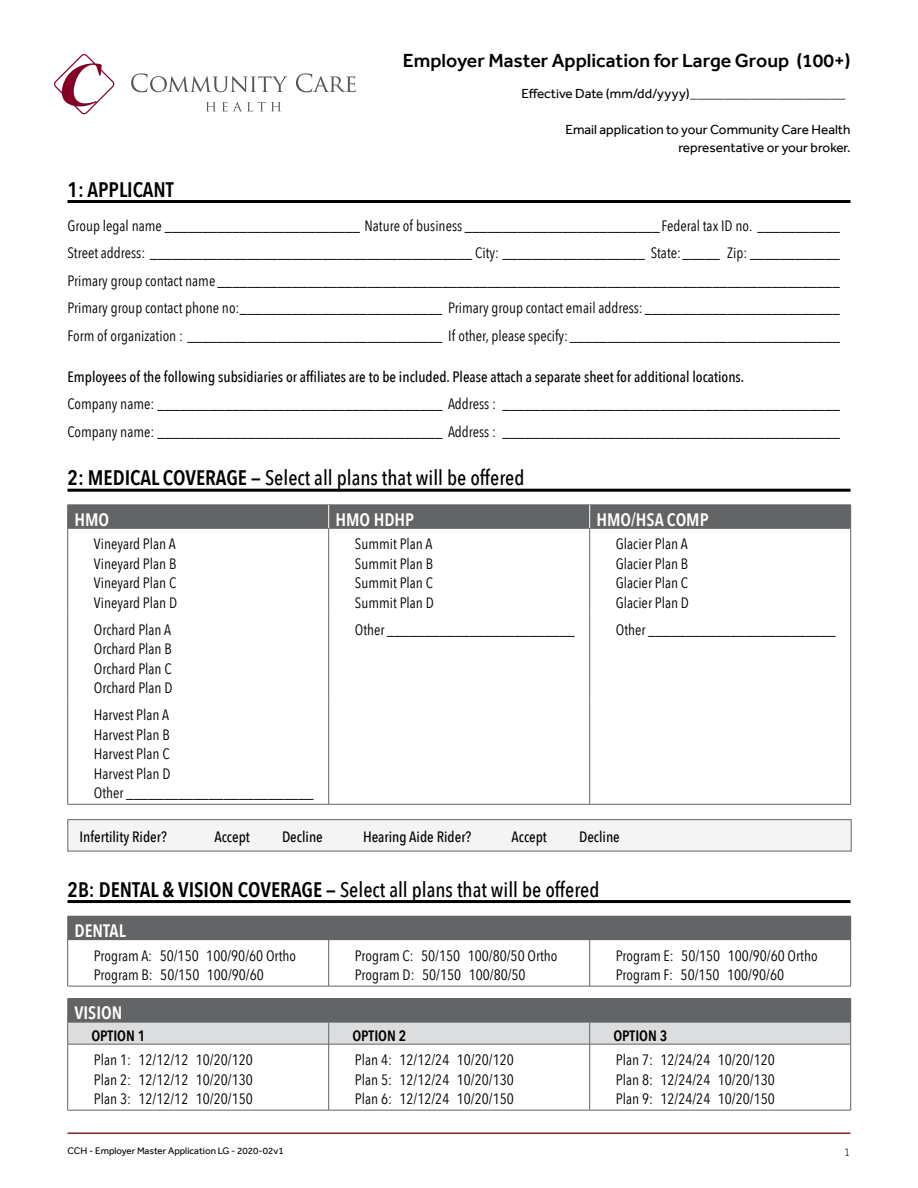
<style>
.page{position:relative;width:918px;height:1188px;background:#fff}
.page>*{position:absolute;margin:0;border:0;box-sizing:border-box;transform-origin:0 0}
.t1{font:500 21px "Avenir Next Condensed";color:#000}
.t2{font:600 21px "Avenir Next Condensed";color:#000}
.t3{font:500 19.5px "Effra";color:#000}
.t4{font:600 18px "Avenir Next Condensed";color:#fff}
.t5{font:15px/19.5px "Avenir Next Condensed";color:#000;text-align:justify}
.t6{font:500 15px "Avenir Next Condensed";color:#000}
.t7{font:600 15px "Avenir Next Condensed";color:#000}
.t8{font:13.5px/18px "Effra";color:#000;text-align:right}
.t9{font:300 12px "Effra";color:#000}
.t10{font:9.75px "Effra";color:#000}
.s1{font-weight:600}
</style>
<div class="page">
<hr style="left:68px;top:1132px;width:782px;height:2px;background:#802529">
<svg style="left:131px;top:73px;width:156px;height:19px"></svg>
<svg style="left:296px;top:73px;width:60px;height:19px"></svg>
<svg style="left:206px;top:102px;width:10px;height:9px"></svg>
<svg style="left:222px;top:102px;width:59px;height:9px"></svg>
<svg style="left:54px;top:54px;width:60px;height:60px"></svg>
<div style="left:68px;top:916px;width:783px;height:24px;background:#636466"></div>
<svg style="left:67px;top:916px;width:1px;height:23px"></svg>
<hr style="left:67px;top:940px;width:1px;height:46px;background:#636466">
<hr style="left:328px;top:940px;width:1px;height:46px;background:#636466">
<hr style="left:589px;top:940px;width:1px;height:46px;background:#636466">
<hr style="left:850px;top:940px;width:1px;height:46px;background:#636466">
<hr style="left:68px;top:986px;width:261px;height:1px;background:#636466">
<hr style="left:329px;top:986px;width:261px;height:1px;background:#636466">
<hr style="left:590px;top:986px;width:261px;height:1px;background:#636466">
<div style="left:68px;top:819px;width:783px;height:32px;background:#f4f4f5;border:1px solid #636466"></div>
<hr style="left:68px;top:200px;width:782px;height:3px;background:#000">
<hr style="left:68px;top:489px;width:782px;height:3px;background:#000">
<hr style="left:68px;top:528px;width:261px;height:1px;background:#636466">
<hr style="left:67px;top:528px;width:1px;height:86px;background:#636466">
<hr style="left:329px;top:528px;width:261px;height:1px;background:#636466">
<hr style="left:328px;top:528px;width:1px;height:86px;background:#636466">
<hr style="left:590px;top:528px;width:261px;height:1px;background:#636466">
<hr style="left:589px;top:528px;width:1px;height:86px;background:#636466">
<hr style="left:850px;top:528px;width:1px;height:86px;background:#636466">
<hr style="left:67px;top:614px;width:1px;height:85px;background:#636466">
<hr style="left:328px;top:614px;width:1px;height:85px;background:#636466">
<hr style="left:589px;top:614px;width:1px;height:85px;background:#636466">
<hr style="left:850px;top:614px;width:1px;height:85px;background:#636466">
<hr style="left:67px;top:699px;width:1px;height:105px;background:#636466">
<hr style="left:328px;top:699px;width:1px;height:105px;background:#636466">
<hr style="left:589px;top:699px;width:1px;height:105px;background:#636466">
<hr style="left:850px;top:699px;width:1px;height:105px;background:#636466">
<hr style="left:68px;top:804px;width:261px;height:1px;background:#636466">
<hr style="left:329px;top:804px;width:261px;height:1px;background:#636466">
<hr style="left:590px;top:804px;width:261px;height:1px;background:#636466">
<div style="left:67px;top:505px;width:784px;height:23px;background:#636466"></div>
<hr style="left:68px;top:900px;width:782px;height:3px;background:#000">
<hr style="left:68px;top:998px;width:261px;height:1px;background:#636466">
<hr style="left:329px;top:998px;width:261px;height:1px;background:#636466">
<hr style="left:590px;top:998px;width:261px;height:1px;background:#636466">
<svg style="left:67px;top:999px;width:784px;height:45px;background:#9b9c9d"></svg>
<hr style="left:68px;top:1044px;width:261px;height:1px;background:#636466">
<hr style="left:67px;top:1044px;width:1px;height:66px;background:#636466">
<hr style="left:329px;top:1044px;width:261px;height:1px;background:#636466">
<hr style="left:328px;top:1044px;width:1px;height:66px;background:#636466">
<hr style="left:590px;top:1044px;width:261px;height:1px;background:#636466">
<hr style="left:589px;top:1044px;width:1px;height:66px;background:#636466">
<hr style="left:850px;top:1044px;width:1px;height:66px;background:#636466">
<hr style="left:68px;top:1110px;width:261px;height:1px;background:#636466">
<hr style="left:329px;top:1110px;width:261px;height:1px;background:#636466">
<hr style="left:590px;top:1110px;width:261px;height:1px;background:#636466">
<h1 class="t2" style="left:68px;top:171px;width:108px">1: APPLICANT</h1>
<h2 class="t3" style="left:403px;top:49px;width:449px">Employer Master Application for Large Group (100+)</h2>
<p class="t8" style="left:522px;top:84px;width:325px">Effective Date (mm/dd/yyyy)_______________________</p>
<p class="t8" style="left:565px;top:120px;width:287px">Email application to your Community Care Health representative or your broker.</p>
<p class="t5" style="left:68px;top:211px;width:774px;line-height:27.5px">Group legal name __________________________ Nature of business __________________________Federal tax ID no. ___________ Street address: ___________________________________________ City: ___________________ State:_____ Zip: ____________ Primary group contact name ___________________________________________________________________________________ Primary group contact phone no:___________________________ Primary group contact email address: __________________________ Form of organization : __________________________________ If other, please specify:____________________________________</p>
<p class="t6" style="left:68px;top:367px;width:678px">Employees of the following subsidiaries or affiliates are to be included. Please attach a separate sheet for additional locations.</p>
<p class="t5" style="left:68px;top:390px;width:774px;line-height:27.5px">Company name: ______________________________________ Address : _____________________________________________<br>Company name: ______________________________________ Address : _____________________________________________</p>
<h1 class="t1" style="left:68px;top:465px;width:459px"><span class="s1">2: MEDICAL COVERAGE —</span> Select all plans that will be offered</h1>
<p class="t4" style="left:74px;top:504px;width:36px">HMO</p>
<p class="t4" style="left:335px;top:504px;width:80px">HMO HDHP</p>
<p class="t4" style="left:596px;top:504px;width:114px">HMO/HSA COMP</p>
<p class="t5" style="left:94px;top:534px;width:85px">Vineyard Plan A Vineyard Plan B Vineyard Plan C Vineyard Plan D</p>
<p class="t5" style="left:355px;top:534px;width:80px">Summit Plan A Summit Plan B Summit Plan C Summit Plan D</p>
<p class="t5" style="left:616px;top:534px;width:75px">Glacier Plan A Glacier Plan B Glacier Plan C Glacier Plan D</p>
<p class="t5" style="left:94px;top:619px;width:80px">Orchard Plan A Orchard Plan B Orchard Plan C Orchard Plan D</p>
<p class="t5" style="left:355px;top:619px;width:221px">Other _________________________</p>
<p class="t5" style="left:616px;top:619px;width:221px">Other _________________________</p>
<p class="t5" style="left:94px;top:705px;width:221px;text-align:left">Harvest Plan A<br>Harvest Plan B<br>Harvest Plan C<br>Harvest Plan D<br>Other _________________________</p>
<p class="t6" style="left:80px;top:828px;width:89px">Infertility Rider?</p>
<p class="t6" style="left:215px;top:828px;width:37px">Accept</p>
<p class="t6" style="left:282px;top:828px;width:42px">Decline</p>
<p class="t6" style="left:363px;top:828px;width:110px">Hearing Aide Rider?</p>
<p class="t6" style="left:512px;top:828px;width:37px">Accept</p>
<p class="t6" style="left:579px;top:828px;width:42px">Decline</p>
<h1 class="t1" style="left:68px;top:876px;width:534px"><span class="s1">2B: DENTAL &amp; VISION COVERAGE —</span> Select all plans that will be offered</h1>
<p class="t4" style="left:74px;top:915px;width:53px">DENTAL</p>
<p class="t5" style="left:94px;top:945px;width:204px">Program A: 50/150 100/90/60 Ortho<br>Program B: 50/150 100/90/60</p>
<p class="t5" style="left:355px;top:945px;width:204px">Program C: 50/150 100/80/50 Ortho<br>Program D: 50/150 100/80/50</p>
<p class="t5" style="left:616px;top:945px;width:203px">Program E: 50/150 100/90/60 Ortho<br>Program F: 50/150 100/90/60</p>
<p class="t4" style="left:74px;top:998px;width:49px">VISION</p>
<p class="t7" style="left:91px;top:1022px;width:55px">OPTION 1</p>
<p class="t7" style="left:352px;top:1022px;width:55px">OPTION 2</p>
<p class="t7" style="left:613px;top:1022px;width:55px">OPTION 3</p>
<p class="t5" style="left:94px;top:1049px;width:160px">Plan 1: 12/12/12 10/20/120<br>Plan 2: 12/12/12 10/20/130<br>Plan 3: 12/12/12 10/20/150</p>
<p class="t5" style="left:355px;top:1049px;width:160px">Plan 4: 12/12/24 10/20/120<br>Plan 5: 12/12/24 10/20/130<br>Plan 6: 12/12/24 10/20/150</p>
<p class="t5" style="left:616px;top:1049px;width:160px">Plan 7: 12/24/24 10/20/120<br>Plan 8: 12/24/24 10/20/130<br>Plan 9: 12/24/24 10/20/150</p>
<p class="t10" style="left:68px;top:1145px;width:218px">CCH - Employer Master Application LG - 2020-02v1</p>
<p class="t9" style="left:844px;top:1144px;width:8px">1</p>
</div>
